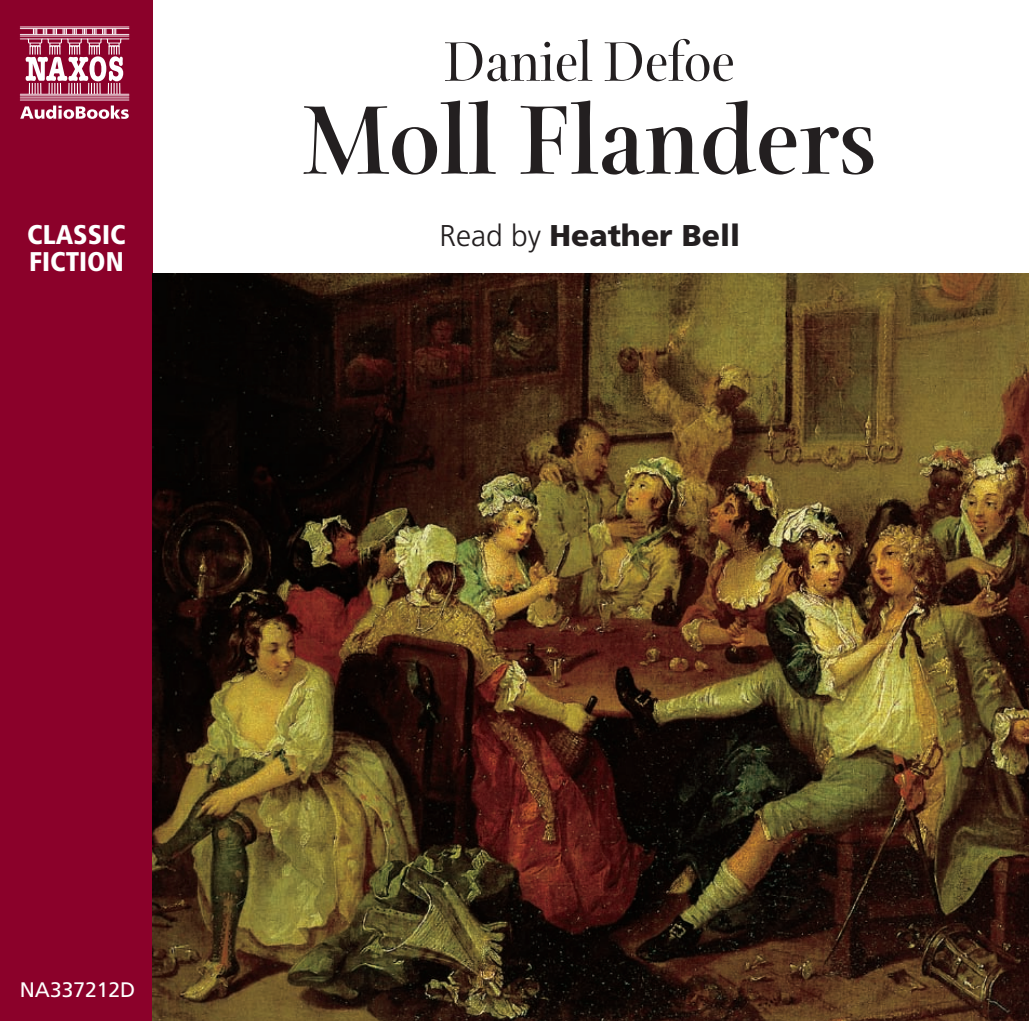
<style>
.page{position:relative;width:1029px;height:1021px;background:#fff}
.page>*{position:absolute;margin:0;border:0;box-sizing:border-box;transform-origin:0 0}
.t1{font:700 105px "Arepo";color:#231f20}
.t2{font:60px "Arepo";color:#231f20}
.t3{font:900 30px "Frutiger";color:#231f20}
.t4{font:900 condensed 27px/27px "Frutiger";color:#fff}
.t5{font:21px "Frutiger";color:#fff}
.s1{font-weight:300}
</style>
<div class="page">
<div style="left:0;top:0;width:153px;height:1020px;background:#8b012a"></div>
<hr style="left:20px;top:38px;width:109px;height:1px;background:#fff">
<hr style="left:20px;top:94px;width:109px;height:1px;background:#fff">
<hr style="left:20px;top:36px;width:109px;height:1px;background:#fff">
<hr style="left:20px;top:34px;width:109px;height:1px;background:#fff">
<hr style="left:20px;top:28px;width:109px;height:1px;background:#fff">
<hr style="left:20px;top:27px;width:109px;height:1px;background:#fff">
<hr style="left:20px;top:95px;width:109px;height:1px;background:#fff">
<hr style="left:20px;top:99px;width:109px;height:1px;background:#fff">
<hr style="left:20px;top:97px;width:109px;height:1px;background:#fff">
<svg style="left:26px;top:29px;width:97px;height:65px"></svg>
<svg style="left:20px;top:105px;width:109px;height:14px"></svg>
<img style="left:152px;top:274px;width:877px;height:746px">
<p class="t4" style="left:27px;top:224px;width:100px">CLASSIC<br>FICTION</p>
<h2 class="t2" style="left:445px;top:25px;width:291px">Daniel Defoe</h2>
<h1 class="t1" style="left:303px;top:76px;width:575px">Moll Flanders</h1>
<p class="t3" style="left:439px;top:223px;width:302px"><span class="s1">Read by</span> Heather Bell</p>
<p class="t5" style="left:20px;top:981px;width:117px">NA337212D</p>
</div>
